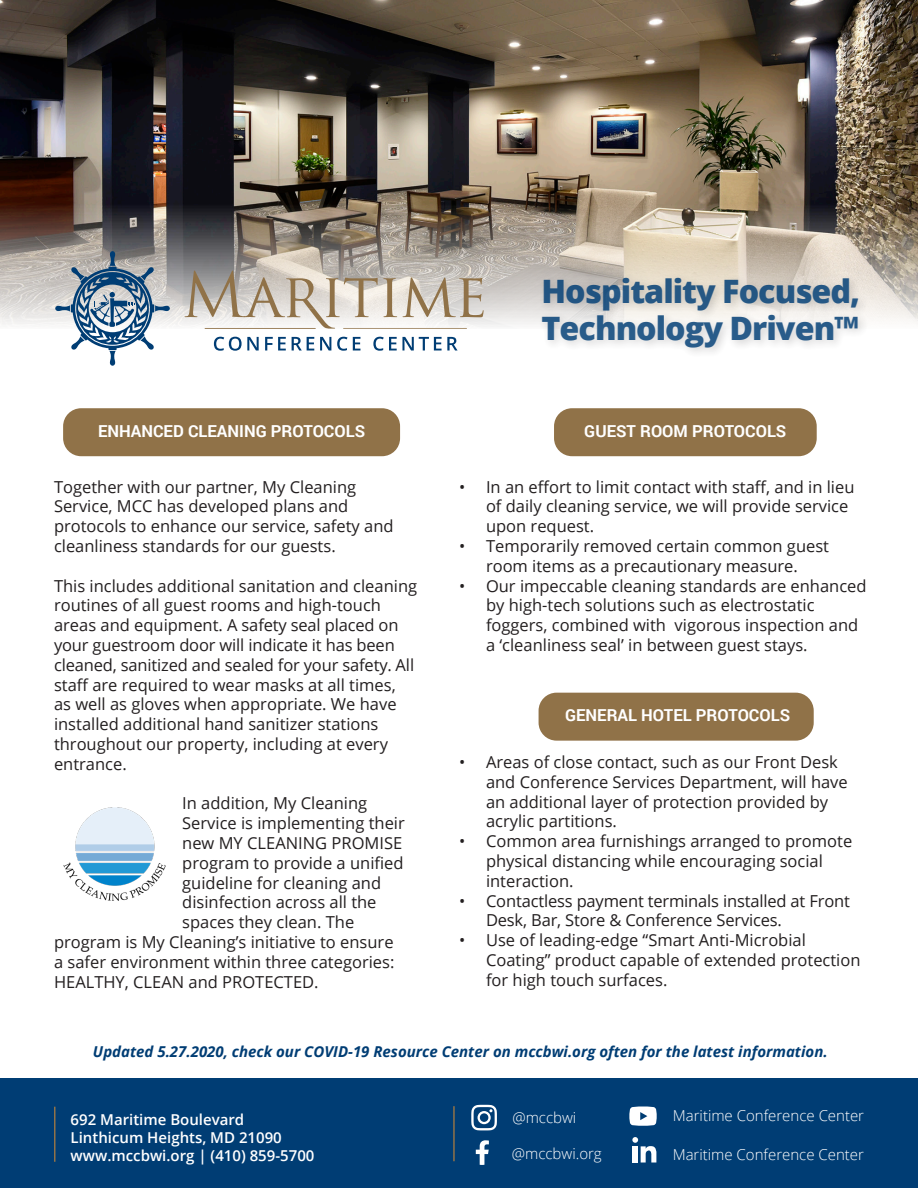
<style>
.page{position:relative;width:918px;height:1188px;background:#fff}
.page>*{position:absolute;margin:0;border:0;box-sizing:border-box;transform-origin:0 0}
.t1{font:800 32.25px/37.7px "Open Sans";letter-spacing:-.03em;color:#003d74}
.t2{font:16.5px/19.8px "Open Sans";color:#231f20}
.t3{font:700 16.5px "Roboto";color:#fff}
.t4{font:italic 700 15px "Open Sans";color:#003d74}
.t5{font:600 15px "Open Sans";color:#fff}
.t6{font:300 15px "Open Sans";color:#fff}
</style>
<div class="page">
<div style="left:0;top:1079px;width:918px;height:109px;background:#003d74"></div>
<hr style="left:54px;top:1107px;width:2px;height:55px;background:#907248">
<svg style="left:471px;top:1105px;width:26px;height:25px"></svg>
<svg style="left:476px;top:1140px;width:13px;height:25px"></svg>
<svg style="left:632px;top:1137px;width:24px;height:26px"></svg>
<svg style="left:629px;top:1107px;width:28px;height:19px"></svg>
<hr style="left:453px;top:1106px;width:2px;height:55px;background:#907248">
<img style="left:0;top:0;width:918px;height:327px">
<svg style="left:185px;top:271px;width:299px;height:58px"></svg>
<svg style="left:214px;top:337px;width:45px;height:14px"></svg>
<svg style="left:265px;top:337px;width:21px;height:13px"></svg>
<svg style="left:292px;top:337px;width:22px;height:13px"></svg>
<svg style="left:320px;top:337px;width:11px;height:13px"></svg>
<svg style="left:337px;top:337px;width:23px;height:14px"></svg>
<svg style="left:373px;top:337px;width:85px;height:14px"></svg>
<svg style="left:55px;top:251px;width:115px;height:115px"></svg>
<div style="left:537px;top:272px;width:332px;height:87px;background:#231f20;opacity:.24"></div>
<div style="left:63px;top:408px;width:337px;height:48px;background:#907248;border-radius:18px"></div>
<div style="left:554px;top:408px;width:263px;height:48px;background:#907248;border-radius:18px"></div>
<div style="left:539px;top:693px;width:275px;height:48px;background:#907248;border-radius:18px"></div>
<img style="left:63px;top:807px;width:103px;height:94px">
<p class="t3" style="left:98px;top:419px;width:269px">ENHANCED CLEANING PROTOCOLS</p>
<p class="t2" style="left:54px;top:476px;width:341px">Together with our partner, My Cleaning Service, MCC has developed plans and protocols to enhance our service, safety and cleanliness standards for our guests.</p>
<p class="t2" style="left:54px;top:575px;width:365px">This includes additional sanitation and cleaning routines of all guest rooms and high-touch areas and equipment. A safety seal placed on your guestroom door will indicate it has been cleaned, sanitized and sealed for your safety. All staff are required to wear masks at all times,<br>as well as gloves when appropriate. We have installed additional hand sanitizer stations throughout our property, including at every entrance.</p>
<p class="t2" style="left:182px;top:793px;width:187px">In addition, My Cleaning</p>
<p class="t2" style="left:182px;top:813px;width:224px">Service is implementing their</p>
<p class="t2" style="left:182px;top:833px;width:222px">new MY CLEANING PROMISE</p>
<p class="t2" style="left:182px;top:853px;width:223px">program to provide a unified</p>
<p class="t2" style="left:182px;top:872px;width:200px">guideline for cleaning and</p>
<p class="t2" style="left:182px;top:892px;width:196px">disinfection across all the</p>
<p class="t2" style="left:182px;top:912px;width:174px">spaces they clean. The</p>
<p class="t2" style="left:54px;top:932px;width:341px">program is My Cleaning’s initiative to ensure</p>
<p class="t2" style="left:54px;top:952px;width:342px">a safer environment within three categories:</p>
<p class="t2" style="left:54px;top:971px;width:266px">HEALTHY, CLEAN and PROTECTED.</p>
<h1 class="t1" style="left:542px;top:271px;width:320px">Hospitality Focused,<br>Technology Driven™</h1>
<p class="t3" style="left:584px;top:419px;width:204px">GUEST ROOM PROTOCOLS</p>
<p class="t2" style="left:486px;top:476px;width:370px;text-indent:-27px">• In an effort to limit contact with staff, and in lieu of daily cleaning service, we will provide service upon request.</p>
<p class="t2" style="left:459px;top:536px;width:372px;text-align:center">• Temporarily removed certain common guest room items as a precautionary measure.</p>
<p class="t2" style="left:486px;top:575px;width:382px;text-indent:-27px">• Our impeccable cleaning standards are enhanced by high-tech solutions such as electrostatic foggers, combined with vigorous inspection and a ‘cleanliness seal’ in between guest stays.</p>
<p class="t3" style="left:565px;top:703px;width:227px">GENERAL HOTEL PROTOCOLS</p>
<p class="t2" style="left:486px;top:752px;width:363px;text-indent:-27px">• Areas of close contact, such as our Front Desk and Conference Services Department, will have an additional layer of protection provided by acrylic partitions.</p>
<p class="t2" style="left:486px;top:831px;width:368px;text-indent:-27px">• Common area furnishings arranged to promote physical distancing while encouraging social interaction.</p>
<p class="t2" style="left:486px;top:890px;width:365px;text-indent:-27px">• Contactless payment terminals installed at Front<br>Desk, Bar, Store &amp; Conference Services.</p>
<p class="t2" style="left:486px;top:930px;width:376px;text-indent:-27px">• Use of leading-edge “Smart Anti-Microbial<br>Coating” product capable of extended protection for high touch surfaces.</p>
<p class="t4" style="left:93px;top:1041px;width:736px">Updated 5.27.2020, check our COVID-19 Resource Center on mccbwi.org often for the latest information.</p>
<p class="t5" style="left:71px;top:1109px;width:175px">692 Maritime Boulevard</p>
<p class="t5" style="left:71px;top:1127px;width:213px">Linthicum Heights, MD 21090</p>
<p class="t5" style="left:71px;top:1145px;width:245px">www.mccbwi.org | (410) 859-5700</p>
<p class="t6" style="left:673px;top:1106px;width:193px">Maritime Conference Center</p>
<p class="t6" style="left:512px;top:1108px;width:65px">@mccbwi</p>
<p class="t6" style="left:512px;top:1144px;width:91px">@mccbwi.org</p>
<p class="t6" style="left:673px;top:1144px;width:193px">Maritime Conference Center</p>
</div>
